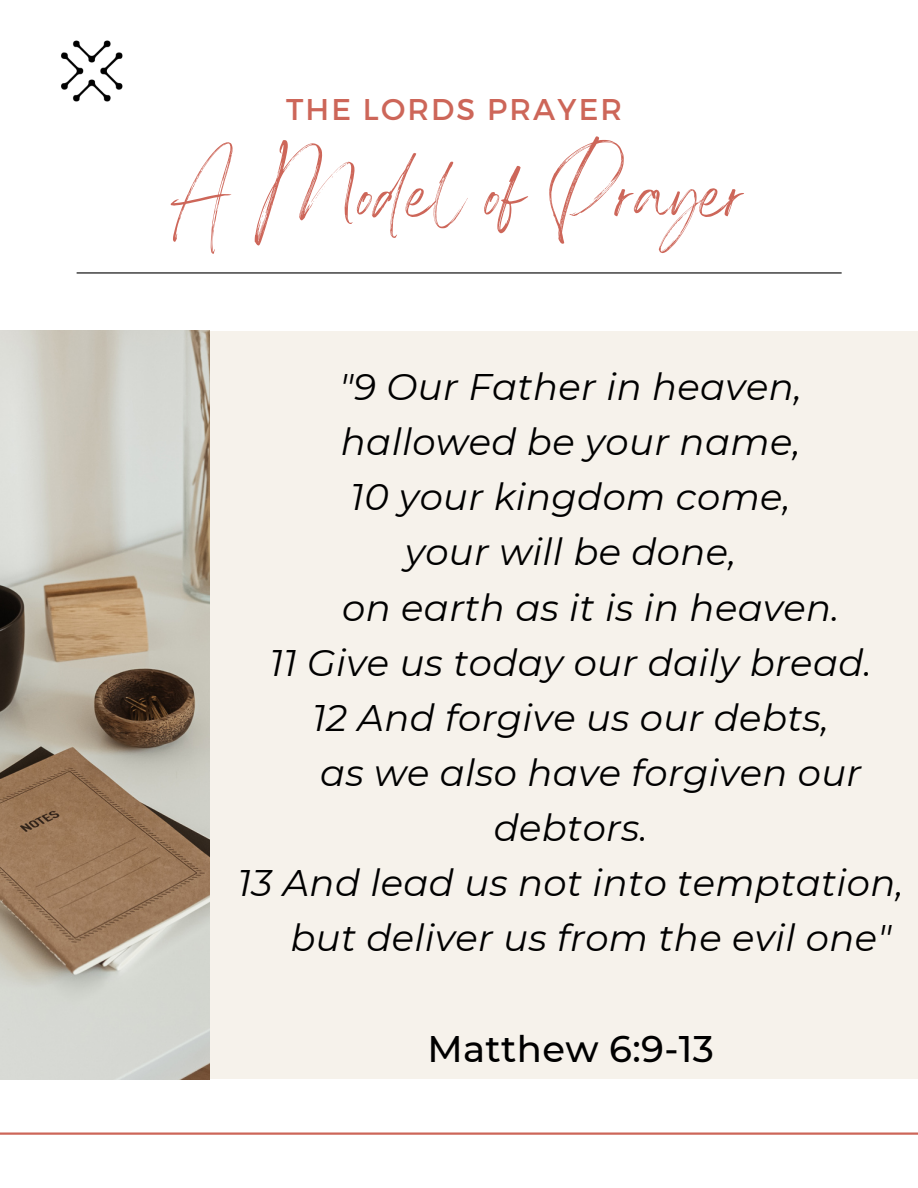
<style>
.page{position:relative;width:918px;height:1188px;background:#fff}
.page>*{position:absolute;margin:0;border:0;box-sizing:border-box;transform-origin:0 0}
.t1{font:105px "Angella White";color:#cd6659}
.t2{font:italic 37.05px "Montserrat";letter-spacing:.01em;color:#000}
.t3{font:500 37.05px "Montserrat";letter-spacing:.01em;color:#000}
.t4{font:30px "Montserrat";letter-spacing:.07em;color:#cd6659}
</style>
<div class="page">
<hr style="left:77px;top:272px;width:765px;height:2px;background:#000">
<div style="left:201px;top:331px;width:717px;height:747px;background:#f6f1ea"></div>
<img style="left:0;top:331px;width:209px;height:748px">
<hr style="left:0;top:1132px;width:918px;height:3px;background:#cd6659">
<img style="left:61px;top:40px;width:62px;height:62px">
<p class="t4" style="left:286px;top:90px;width:338px">THE LORDS PRAYER</p>
<h1 class="t1" style="left:170px;top:128px;width:579px">A Model of Prayer</h1>
<p class="t2" style="left:339px;top:364px;width:464px">"9 Our Father in heaven,</p>
<p class="t2" style="left:341px;top:419px;width:461px">hallowed be your name,</p>
<p class="t2" style="left:351px;top:474px;width:442px">10 your kingdom come,</p>
<p class="t2" style="left:405px;top:530px;width:333px">your will be done,</p>
<p class="t2" style="left:342px;top:585px;width:499px">on earth as it is in heaven.</p>
<p class="t2" style="left:270px;top:640px;width:603px">11 Give us today our daily bread.</p>
<p class="t2" style="left:312px;top:695px;width:518px">12 And forgive us our debts,</p>
<p class="t2" style="left:320px;top:750px;width:543px">as we also have forgiven our</p>
<p class="t2" style="left:494px;top:805px;width:155px">debtors.</p>
<p class="t2" style="left:238px;top:860px;width:667px">13 And lead us not into temptation,</p>
<p class="t2" style="left:290px;top:915px;width:603px">but deliver us from the evil one"</p>
<p class="t3" style="left:427px;top:1026px;width:288px">Matthew 6:9-13</p>
</div>
